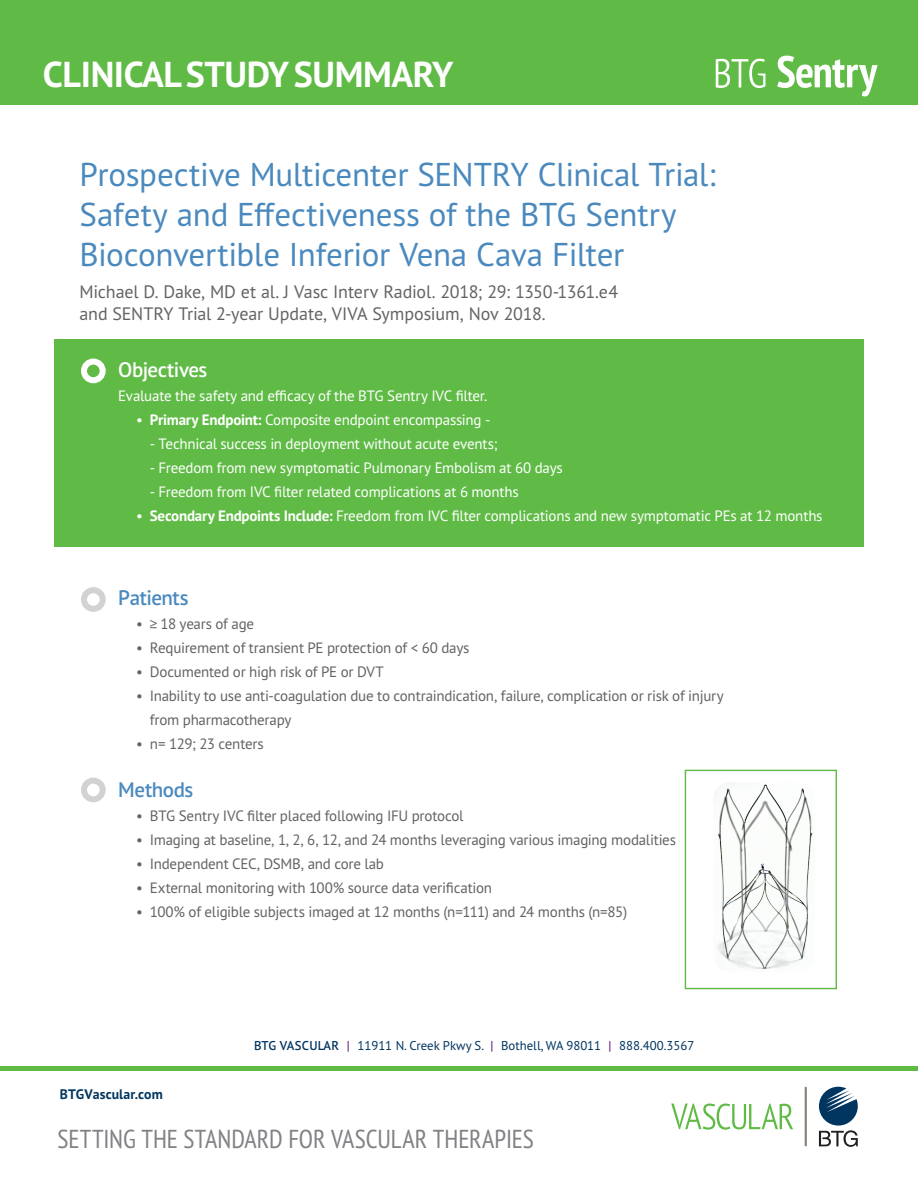
<style>
.page{position:relative;width:918px;height:1188px;background:#fff}
.page>*{position:absolute;margin:0;border:0;box-sizing:border-box;transform-origin:0 0}
.t1{font:700 36px "PT Sans Pro";letter-spacing:-.01em;color:#fff}
.t2{font:33px/39.6px "PT Sans Pro";letter-spacing:-.01em;color:#4a89be}
.t3{font:condensed 25.95px "PT Sans Pro";letter-spacing:-.005em;color:#808285}
.t4{font:600 21px "PT Sans Pro";letter-spacing:-.02em;color:#4a89be}
.t5{font:600 21px "PT Sans Pro";letter-spacing:-.025em;color:#fff}
.t6{font:18px/21.6px "PT Sans Pro";letter-spacing:-.01em;color:#636366}
.t7{font:15px/24px "PT Sans Pro";letter-spacing:-.015em;color:#636366}
.t8{font:15px "PT Sans Pro";letter-spacing:-.015em;color:#fff}
.t9{font:700 13.8px "PT Sans Pro";letter-spacing:.01em;color:#003560}
.t10{font:12.75px "PT Sans Pro";color:#003560}
.s1{font-weight:700}
.s2{font-family:"Franklin Got ITC"}
.s3{font-weight:600}
.s4{font-weight:600;color:#692c91}
</style>
<div class="page">
<div style="left:54px;top:339px;width:810px;height:208px;background:#60bb46"></div>
<div style="left:0;top:0;width:918px;height:104px;background:#60bb46"></div>
<div style="left:81px;top:359px;width:25px;height:24px;border:6px solid #fff;border-radius:50%"></div>
<div style="left:81px;top:587px;width:25px;height:25px;border:6px solid #d1d2d4;border-radius:50%"></div>
<div style="left:81px;top:778px;width:25px;height:24px;border:6px solid #d1d2d4;border-radius:50%"></div>
<svg style="left:819px;top:1087px;width:39px;height:60px"></svg>
<hr style="left:805px;top:1087px;width:2px;height:59px;background:#8a7c76">
<svg style="left:671px;top:1104px;width:122px;height:26px"></svg>
<hr style="left:0;top:1067px;width:918px;height:4px;background:#60bb46">
<div style="left:685px;top:770px;width:152px;height:219px;background:#fff;border:1px solid #60bb46"></div>
<img style="left:714px;top:782px;width:99px;height:188px">
<svg style="left:777px;top:56px;width:101px;height:40px"></svg>
<svg style="left:716px;top:59px;width:49px;height:29px"></svg>
<p class="t1" style="left:43px;top:51px;width:412px">CLINICAL STUDY SUMMARY</p>
<p class="t2" style="left:79px;top:154px;width:638px">Prospective Multicenter SENTRY Clinical Trial:</p>
<p class="t2" style="left:79px;top:194px;width:599px">Safety and Effectiveness of the BTG Sentry<br>Bioconvertible Inferior Vena Cava Filter</p>
<p class="t6" style="left:79px;top:280px;width:540px">Michael D. Dake, MD et al. J Vasc Interv Radiol. 2018; 29: 1350-1361.e4 and SENTRY Trial 2-year Update, VIVA Symposium, Nov 2018.</p>
<p class="t5" style="left:118px;top:356px;width:91px">Objectives</p>
<p class="t8" style="left:118px;top:386px;width:370px">Evaluate the safety and efficacy of the BTG Sentry IVC filter.</p>
<p class="t8" style="left:136px;top:410px;width:356px">• <span class="s1">Primary Endpoint:</span> Composite endpoint encompassing -</p>
<p class="t8" style="left:150px;top:434px;width:349px">- Technical success in deployment without acute events;</p>
<p class="t8" style="left:150px;top:458px;width:415px">- Freedom from new symptomatic Pulmonary Embolism at 60 days</p>
<p class="t8" style="left:150px;top:482px;width:370px">- Freedom from IVC filter related complications at 6 months</p>
<p class="t8" style="left:136px;top:506px;width:688px">• <span class="s1">Secondary Endpoints Include:</span> Freedom from IVC filter complications and new symptomatic PEs at 12 months</p>
<p class="t4" style="left:118px;top:584px;width:72px">Patients</p>
<p class="t7" style="left:136px;top:611px;width:119px">• <span class="s2">≥</span> 18 years of age</p>
<p class="t7" style="left:136px;top:635px;width:335px">• Requirement of transient PE protection of &lt; 60 days</p>
<p class="t7" style="left:136px;top:659px;width:249px">• Documented or high risk of PE or DVT</p>
<p class="t7" style="left:150px;top:683px;width:575px;text-indent:-14px">• Inability to use anti-coagulation due to contraindication, failure, complication or risk of injury from pharmacotherapy</p>
<p class="t7" style="left:136px;top:731px;width:129px">• n= 129; 23 centers</p>
<p class="t4" style="left:118px;top:776px;width:77px">Methods</p>
<p class="t7" style="left:136px;top:803px;width:329px">• BTG Sentry IVC filter placed following IFU protocol</p>
<p class="t7" style="left:136px;top:827px;width:541px">• Imaging at baseline, 1, 2, 6, 12, and 24 months leveraging various imaging modalities</p>
<p class="t7" style="left:136px;top:851px;width:249px">• Independent CEC, DSMB, and core lab</p>
<p class="t7" style="left:136px;top:875px;width:357px">• External monitoring with 100% source data verification</p>
<p class="t7" style="left:136px;top:899px;width:492px">• 100% of eligible subjects imaged at 12 months (n=111) and 24 months (n=85)</p>
<p class="t10" style="left:254px;top:1037px;width:442px"><span class="s3">BTG VASCULAR</span> <span class="s4">|</span> 11911 N. Creek Pkwy S. <span class="s4">|</span> Bothell, WA 98011 <span class="s4">|</span> 888.400.3567</p>
<p class="t9" style="left:60px;top:1085px;width:104px">BTGVascular.com</p>
<p class="t3" style="left:58px;top:1122px;width:478px">SETTING THE STANDARD FOR VASCULAR THERAPIES</p>
</div>
